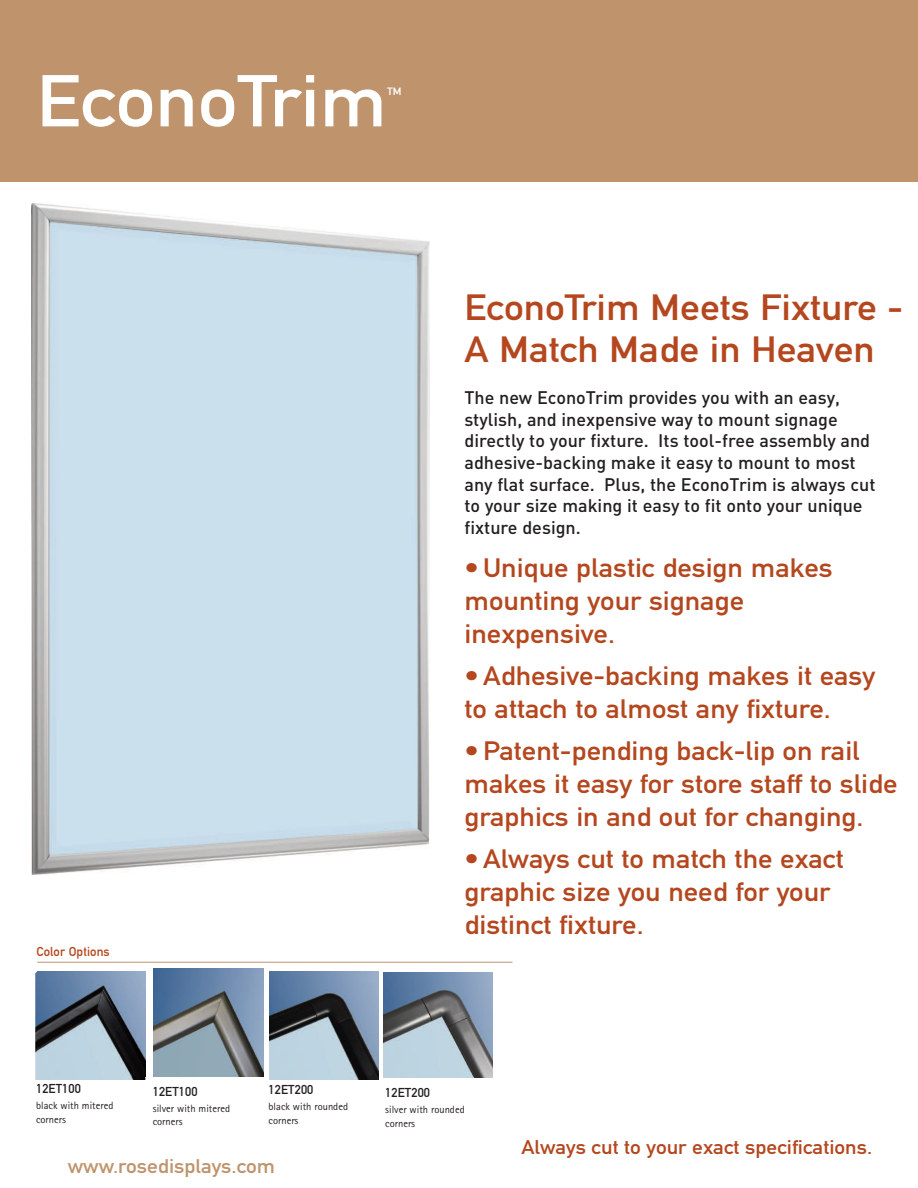
<style>
.page{position:relative;width:918px;height:1188px;background:#fff}
.page>*{position:absolute;margin:0;border:0;box-sizing:border-box;transform-origin:0 0}
.t1{font:72px "DIN Mittelschrift";color:#fff;scale:1.1 1}
.t2{font:36px/42px "DIN Mittelschrift";color:#b4471e;scale:1.1 1}
.t3{font:26.25px/33px "DIN Mittelschrift";color:#b4471e;scale:1.1 1}
.t4{font:19.5px "DIN Mittelschrift";color:#b4471e;scale:1.1 1}
.t5{font:19.5px "DIN Mittelschrift";color:#bf946d;scale:1.1 1}
.t6{font:500 18px/21.6px "DIN";color:#231f20}
.t7{font:12.75px "DIN Mittelschrift";letter-spacing:.01em;color:#231f20}
.t8{font:12.75px "DIN Mittelschrift";letter-spacing:.01em;color:#b4471e}
.t9{font:10.5px/13.5px "Rotis Sans Serif";color:#231f20}
.t10{font:10.5px "DIN Mittelschrift";color:#fff;scale:1.1 1}
</style>
<div class="page">
<div style="left:0;top:0;width:918px;height:181px;background:#bf946d"></div>
<hr style="left:37px;top:962px;width:475px;height:1px;background:#bf946d">
<div style="left:37px;top:968px;width:109px;height:109px;background:linear-gradient(to right,#fff,#fff)"></div>
<img style="left:154px;top:969px;width:110px;height:108px">
<img style="left:31px;top:204px;width:398px;height:670px">
<img style="left:270px;top:971px;width:108px;height:109px">
<img style="left:384px;top:972px;width:109px;height:105px">
<img style="left:35px;top:972px;width:110px;height:108px">
<img style="left:37px;top:972px;width:108px;height:105px">
<h1 class="t1" style="left:37px;top:75px;width:320px">EconoTrim</h1>
<p class="t10" style="left:387px;top:87px;width:15px">TM</p>
<p class="t8" style="left:37px;top:947px;width:75px">Color Options</p>
<h2 class="t2" style="left:464px;top:290px;width:401px">EconoTrim Meets Fixture -<br>A Match Made in Heaven</h2>
<p class="t6" style="left:464px;top:386px;width:413px">The new EconoTrim provides you with an easy, stylish, and inexpensive way to mount signage directly to your fixture. Its tool-free assembly and adhesive-backing make it easy to mount to most any flat surface. Plus, the EconoTrim is always cut to your size making it easy to fit onto your unique fixture design.</p>
<p class="t3" style="left:464px;top:554px;width:336px">• Unique plastic design makes mounting your signage inexpensive.</p>
<p class="t3" style="left:464px;top:662px;width:375px">• Adhesive-backing makes it easy to attach to almost any fixture.</p>
<p class="t3" style="left:464px;top:737px;width:395px">• Patent-pending back-lip on rail makes it easy for store staff to slide graphics in and out for changing.</p>
<p class="t3" style="left:464px;top:845px;width:346px">• Always cut to match the exact graphic size you need for your distinct fixture.</p>
<p class="t7" style="left:36px;top:1084px;width:46px">12ET100</p>
<p class="t9" style="left:36px;top:1100px;width:79px">black with mitered corners</p>
<p class="t7" style="left:153px;top:1087px;width:46px">12ET100</p>
<p class="t9" style="left:153px;top:1103px;width:79px">silver with mitered corners</p>
<p class="t7" style="left:269px;top:1085px;width:46px">12ET200</p>
<p class="t9" style="left:269px;top:1101px;width:81px">black with rounded corners</p>
<p class="t7" style="left:385px;top:1088px;width:46px">12ET200</p>
<p class="t9" style="left:385px;top:1104px;width:81px">silver with rounded corners</p>
<p class="t5" style="left:68px;top:1159px;width:190px">www.rosedisplays.com</p>
<p class="t4" style="left:521px;top:1141px;width:320px">Always cut to your exact specifications.</p>
</div>
